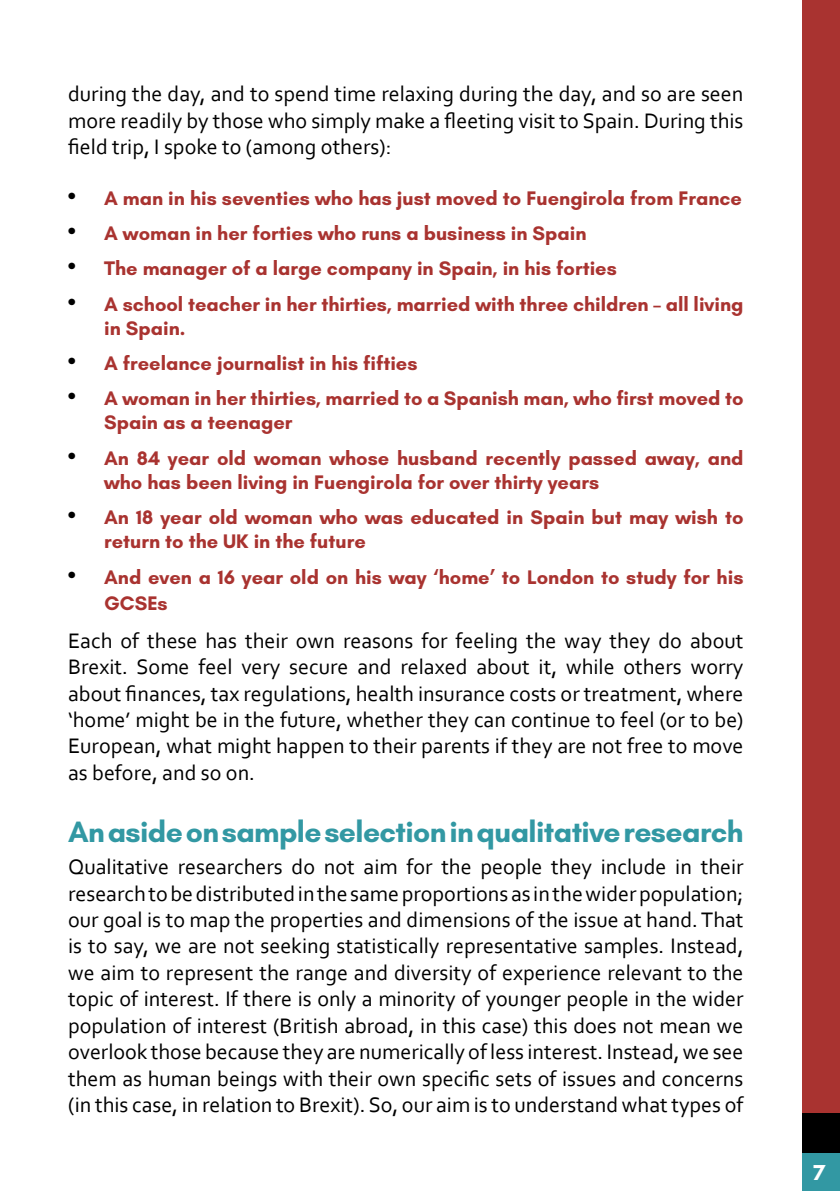
<style>
.page{position:relative;width:840px;height:1191px;background:#fff}
.page>*{position:absolute;margin:0;border:0;box-sizing:border-box;transform-origin:0 0}
.t1{font:700 30px "Glacial Indifference";letter-spacing:-.02em;color:#3298a3}
.t2{font:22px/26.4px "Corbel";color:#000;text-align:justify}
.t3{font:700 22px "Glacial Indifference";color:#fff}
.t4{font:700 20px/24px "Glacial Indifference";color:#a93330}
.s1{font-size:26px;color:#000}
</style>
<div class="page">
<div style="left:801px;top:0;width:38px;height:1191px;background:#a93330"></div>
<div style="left:801px;top:1153px;width:38px;height:38px;background:#3298a3"></div>
<div style="left:801px;top:1113px;width:38px;height:40px;background:#000"></div>
<p class="t2" style="left:68px;top:80px;width:676px">during the day, and to spend time relaxing during the day, and so are seen more readily by those who simply make a fleeting visit to Spain. During this field trip, I spoke to (among others):</p>
<p class="t4" style="left:68px;top:186px;width:675px"><span class="s1">•</span> A man in his seventies who has just moved to Fuengirola from France</p>
<p class="t4" style="left:68px;top:221px;width:519px"><span class="s1">•</span> A woman in her forties who runs a business in Spain</p>
<p class="t4" style="left:68px;top:256px;width:550px"><span class="s1">•</span> The manager of a large company in Spain, in his forties</p>
<p class="t4" style="left:104px;top:292px;width:640px;text-indent:-36px"><span class="s1">•</span> A school teacher in her thirties, married with three children – all living in Spain.</p>
<p class="t4" style="left:68px;top:351px;width:351px"><span class="s1">•</span> A freelance journalist in his fifties</p>
<p class="t4" style="left:104px;top:386px;width:640px;text-indent:-36px"><span class="s1">•</span> A woman in her thirties, married to a Spanish man, who first moved to<br>Spain as a teenager</p>
<p class="t4" style="left:104px;top:446px;width:640px;text-indent:-36px"><span class="s1">•</span> An 84 year old woman whose husband recently passed away, and who has been living in Fuengirola for over thirty years</p>
<p class="t4" style="left:104px;top:505px;width:640px;text-indent:-36px"><span class="s1">•</span> An 18 year old woman who was educated in Spain but may wish to return to the UK in the future</p>
<p class="t4" style="left:104px;top:563px;width:640px;line-height:26.4px;text-indent:-36px"><span class="s1">•</span> And even a 16 year old on his way ‘home’ to London to study for his<br>GCSEs</p>
<p class="t2" style="left:68px;top:626px;width:676px">Each of these has their own reasons for feeling the way they do about Brexit. Some feel very secure and relaxed about it, while others worry about finances, tax regulations, health insurance costs or treatment, where ‘home’ might be in the future, whether they can continue to feel (or to be)<br>European, what might happen to their parents if they are not free to move as before, and so on.</p>
<h1 class="t1" style="left:68px;top:813px;width:676px">An aside on sample selection in qualitative research</h1>
<p class="t2" style="left:68px;top:853px;width:676px">Qualitative researchers do not aim for the people they include in their research to be distributed in the same proportions as in the wider population; our goal is to map the properties and dimensions of the issue at hand. That is to say, we are not seeking statistically representative samples. Instead, we aim to represent the range and diversity of experience relevant to the topic of interest. If there is only a minority of younger people in the wider population of interest (British abroad, in this case) this does not mean we overlook those because they are numerically of less interest. Instead, we see them as human beings with their own specific sets of issues and concerns (in this case, in relation to Brexit). So, our aim is to understand what types of</p>
<p class="t3" style="left:813px;top:1158px;width:14px">7</p>
</div>
